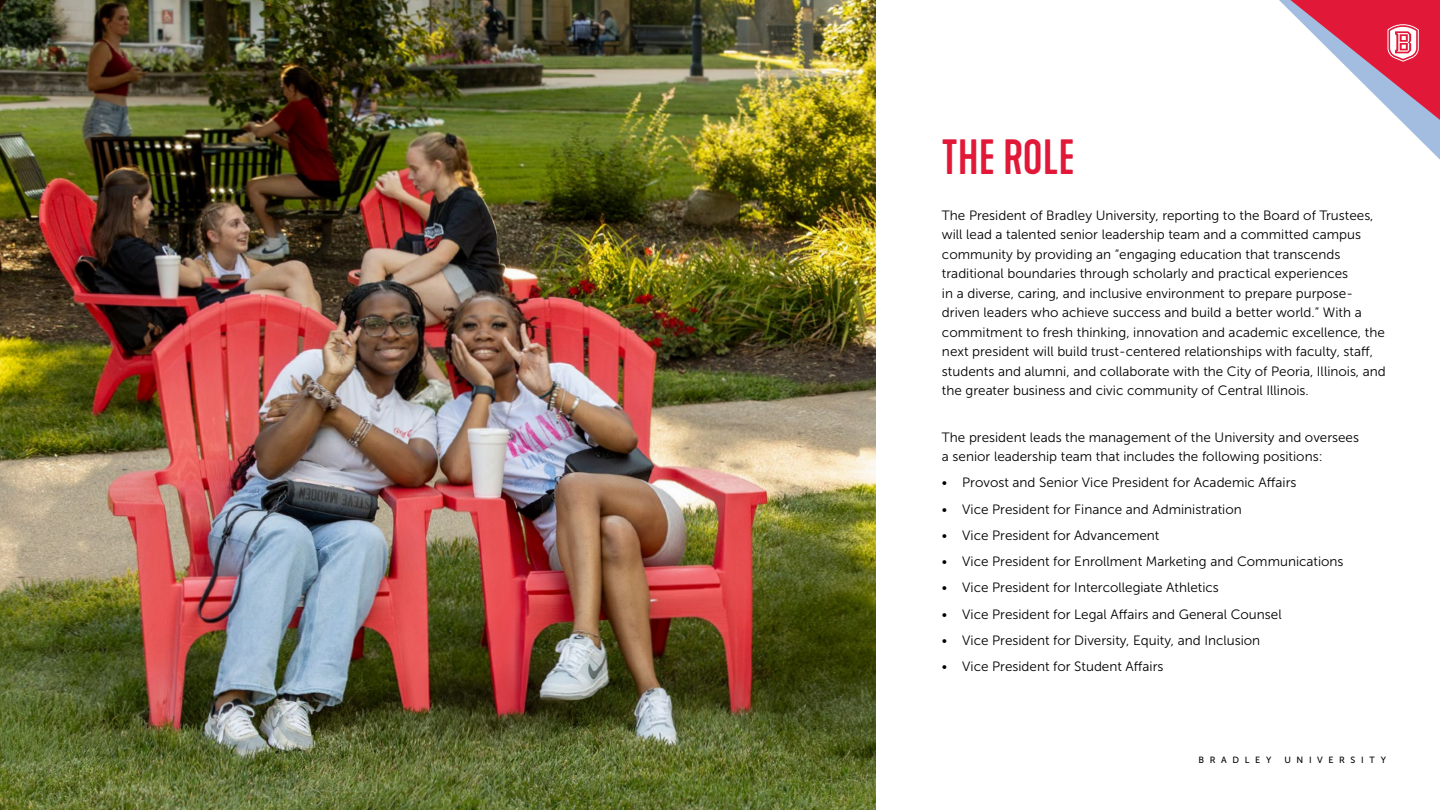
<style>
.page{position:relative;width:1440px;height:810px;background:#fff}
.page>*{position:absolute;margin:0;border:0;box-sizing:border-box;transform-origin:0 0}
.t1{font:500 46.2px "Kapra Neue";color:#e11837}
.t2{font:13.5px/19.5px "Museo Sans 300";color:#000}
.t3{font:9px "Museo Sans 500";letter-spacing:.625em;color:#000}
</style>
<div class="page">
<img style="left:0;top:0;width:875px;height:810px">
<svg style="left:1279px;top:0;width:161px;height:160px"></svg>
<h1 class="t1" style="left:942px;top:130px;width:135px">THE ROLE</h1>
<p class="t2" style="left:942px;top:205px;width:445px">The President of Bradley University, reporting to the Board of Trustees, will lead a talented senior leadership team and a committed campus community by providing an “engaging education that transcends traditional boundaries through scholarly and practical experiences<br>in a diverse, caring, and inclusive environment to prepare purpose&shy;driven leaders who achieve success and build a better world.” With a commitment to fresh thinking, innovation and academic excellence, the next president will build trust-centered relationships with faculty, staff, students and alumni, and collaborate with the City of Peoria, Illinois, and the greater business and civic community of Central Illinois.</p>
<p class="t2" style="left:942px;top:427px;width:418px">The president leads the management of the University and oversees a senior leadership team that includes the following positions:</p>
<p class="t2" style="left:942px;top:473px;width:356px">• Provost and Senior Vice President for Academic Affairs</p>
<p class="t2" style="left:942px;top:499px;width:301px">• Vice President for Finance and Administration</p>
<p class="t2" style="left:942px;top:526px;width:219px">• Vice President for Advancement</p>
<p class="t2" style="left:942px;top:552px;width:403px">• Vice President for Enrollment Marketing and Communications</p>
<p class="t2" style="left:942px;top:578px;width:278px">• Vice President for Intercollegiate Athletics</p>
<p class="t2" style="left:942px;top:604px;width:341px">• Vice President for Legal Affairs and General Counsel</p>
<p class="t2" style="left:942px;top:631px;width:320px">• Vice President for Diversity, Equity, and Inclusion</p>
<p class="t2" style="left:942px;top:657px;width:223px">• Vice President for Student Affairs</p>
<p class="t3" style="left:1198px;top:755px;width:75px">BRADLEY</p>
<p class="t3" style="left:1284px;top:755px;width:103px">UNIVERSITY</p>
</div>
